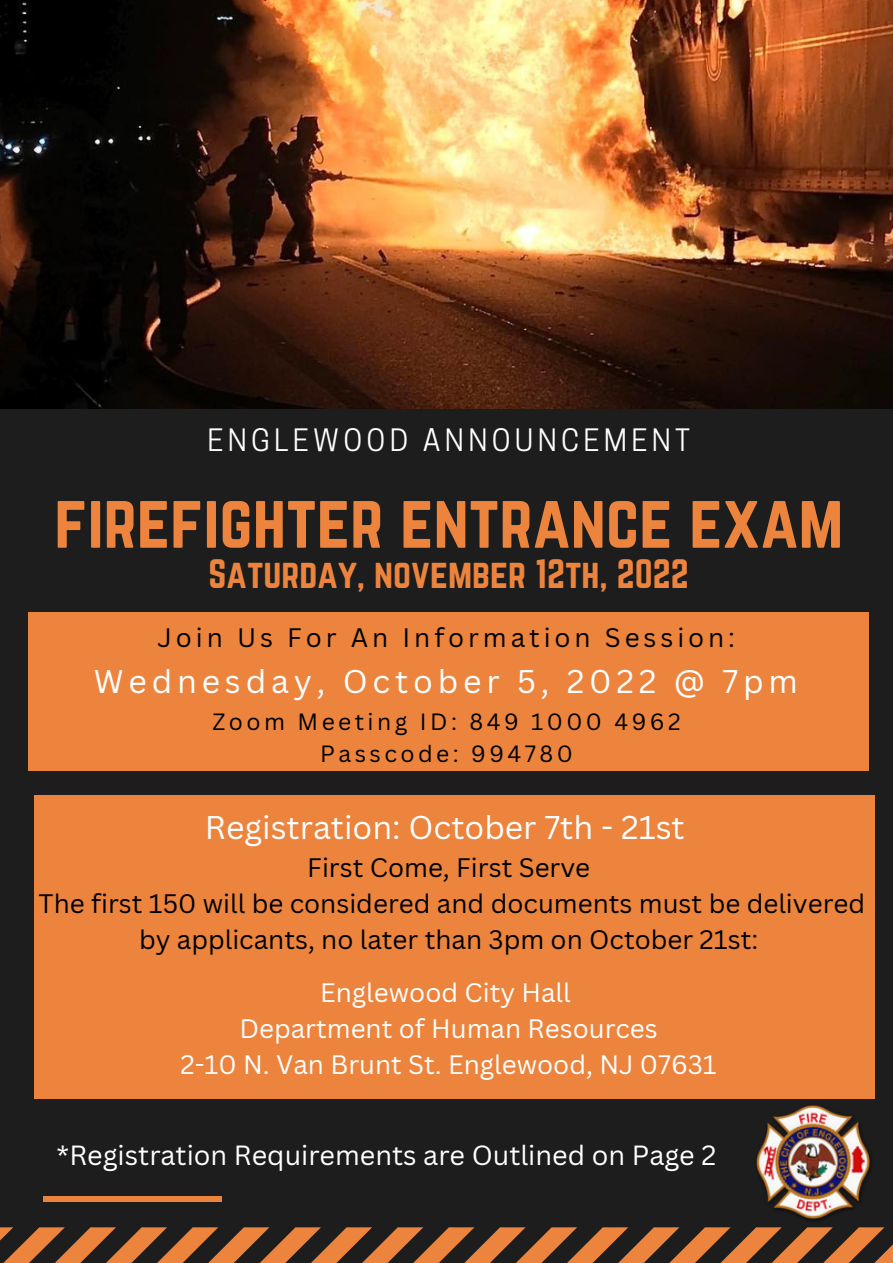
<style>
.page{position:relative;width:893px;height:1263px;background:#1d1d1d}
.page>*{position:absolute;margin:0;border:0;box-sizing:border-box;transform-origin:0 0}
.t1{font:66.75px "Norwester";color:#ec843d}
.t2{font:36px "Norwester";color:#ec843d}
.t3{font:32.03px "Canva Sans";color:#fff}
.t4{font:32.03px "Canva Sans";letter-spacing:.15em;color:#fff}
.t5{font:29.03px "Cooper Hewitt";letter-spacing:.15em;color:#fff}
.t6{font:27px "Canva Sans";color:#fff}
.t7{font:26.03px/36px "Canva Sans";color:#000;text-align:center}
.t8{font:26.03px/36px "Canva Sans";color:#fff;text-align:center}
.t9{font:26.03px "Canva Sans";letter-spacing:.15em;color:#000}
.t10{font:22.88px/31.5px "Canva Sans";letter-spacing:.15em;color:#000;text-align:center}
</style>
<div class="page">
<img style="left:0;top:0;width:893px;height:408px">
<div style="left:43px;top:1196px;width:178px;height:6px;background:#ec843d"></div>
<svg style="left:0;top:1227px;width:893px;height:36px"></svg>
<div style="left:29px;top:612px;width:840px;height:158px;background:#ec843d"></div>
<div style="left:34px;top:796px;width:840px;height:303px;background:#ec843d"></div>
<img style="left:756px;top:1098px;width:119px;height:121px">
<p class="t5" style="left:207px;top:429px;width:484px">ENGLEWOOD ANNOUNCEMENT</p>
<h1 class="t1" style="left:54px;top:481px;width:790px">FIREFIGHTER ENTRANCE EXAM</h1>
<h2 class="t2" style="left:209px;top:552px;width:482px">SATURDAY, NOVEMBER 12TH, 2022</h2>
<p class="t9" style="left:158px;top:620px;width:579px">Join Us For An Information Session:</p>
<p class="t4" style="left:94px;top:659px;width:705px">Wednesday, October 5, 2022 @ 7pm</p>
<p class="t10" style="left:212px;top:705px;width:470px">Zoom Meeting ID: 849 1000 4962<br>Passcode: 994780</p>
<p class="t3" style="left:205px;top:805px;width:481px">Registration: October 7th - 21st</p>
<p class="t7" style="left:39px;top:849px;width:828px">First Come, First Serve<br>The first 150 will be considered and documents must be delivered by applicants, no later than 3pm on October 21st:</p>
<p class="t8" style="left:180px;top:974px;width:537px">Englewood City Hall<br>Department of Human Resources<br>2-10 N. Van Brunt St. Englewood, NJ 07631</p>
<p class="t6" style="left:57px;top:1136px;width:661px">*Registration Requirements are Outlined on Page 2</p>
</div>
